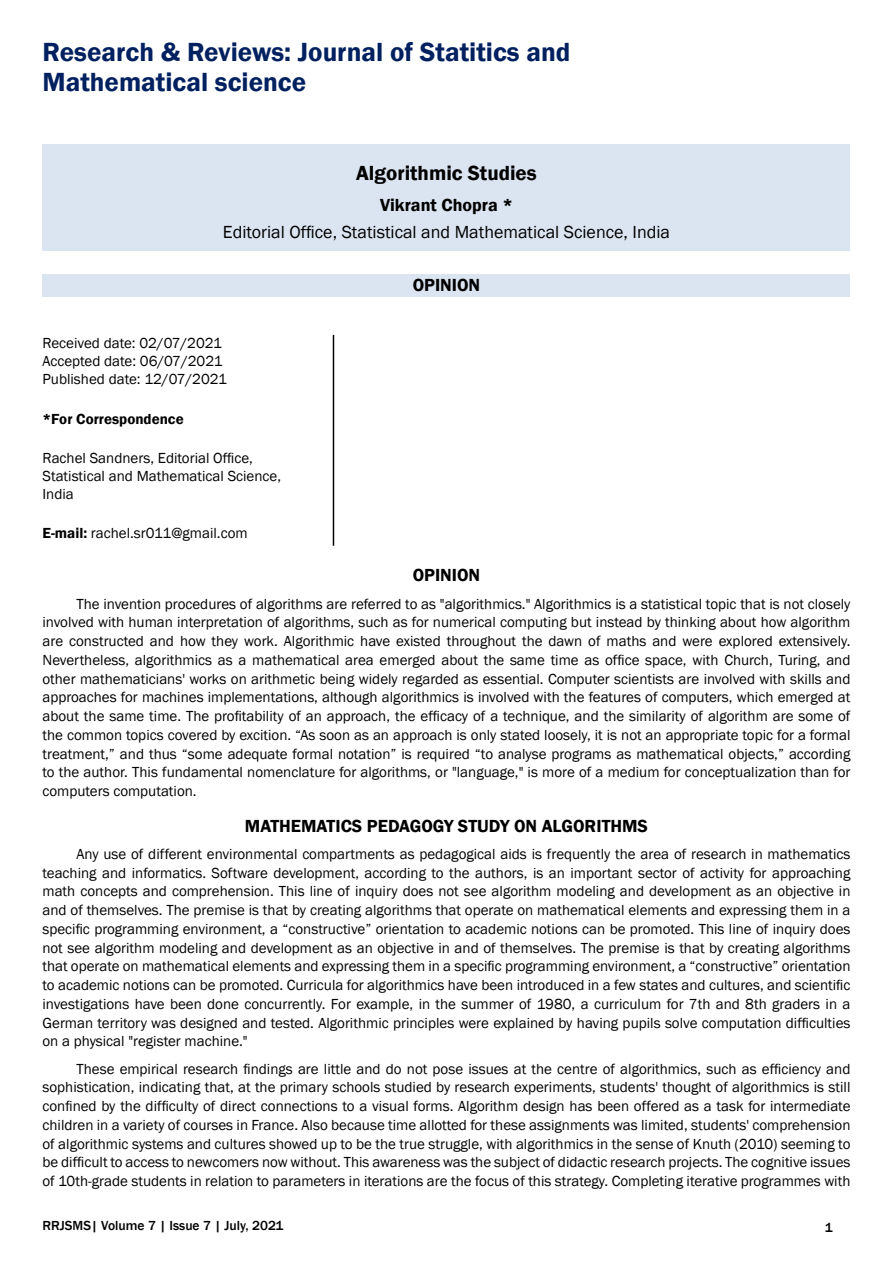
<style>
.page{position:relative;width:893px;height:1263px;background:#fff}
.page>*{position:absolute;margin:0;border:0;box-sizing:border-box;transform-origin:0 0}
.t1{font:600 27px/29.4px "Franklin Gothic";color:#002060}
.t2{font:600 21px "Franklin Gothic";color:#000}
.t3{font:600 18px "Franklin Gothic";color:#000}
.t4{font:18px "Franklin Gothic";color:#000}
.t5{font:15px/18.8px "Franklin Gothic";color:#000;text-align:justify}
.t6{font:600 15px "Franklin Gothic";color:#000}
.t7{font:500 13.5px "Franklin Gothic";color:#000}
.s1{font-weight:600}
</style>
<div class="page">
<div style="left:43px;top:144px;width:807px;height:107px;background:#dbe5f1"></div>
<div style="left:43px;top:274px;width:807px;height:23px;background:#dbe5f1"></div>
<hr style="left:333px;top:335px;width:1px;height:211px;background:#000">
<h1 class="t1" style="left:43px;top:38px;width:529px">Research &amp; Reviews: Journal of Statitics and<br>Mathematical science</h1>
<h2 class="t2" style="left:356px;top:160px;width:182px">Algorithmic Studies</h2>
<p class="t3" style="left:380px;top:194px;width:134px">Vikrant Chopra *</p>
<p class="t4" style="left:223px;top:221px;width:449px">Editorial Office, Statistical and Mathematical Science, India</p>
<p class="t3" style="left:413px;top:274px;width:69px">OPINION</p>
<p class="t5" style="left:43px;top:335px;width:186px;line-height:18px;text-align:left">Received date: 02/07/2021<br>Accepted date: 06/07/2021<br>Published date: 12/07/2021</p>
<p class="t6" style="left:43px;top:409px;width:143px">*For Correspondence</p>
<p class="t5" style="left:43px;top:449px;width:240px;line-height:18px;text-align:left">Rachel Sandners, Editorial Office,<br>Statistical and Mathematical Science,<br>India</p>
<p class="t5" style="left:43px;top:524px;width:207px"><span class="s1">E-mail:</span> rachel.sr011@gmail.com</p>
<p class="t3" style="left:413px;top:564px;width:69px">OPINION</p>
<p class="t5" style="left:43px;top:595px;width:809px;text-indent:34px">The invention procedures of algorithms are referred to as "algorithmics." Algorithmics is a statistical topic that is not closely involved with human interpretation of algorithms, such as for numerical computing but instead by thinking about how algorithm are constructed and how they work. Algorithmic have existed throughout the dawn of maths and were explored extensively.<br>Nevertheless, algorithmics as a mathematical area emerged about the same time as office space, with Church, Turing, and other mathematicians' works on arithmetic being widely regarded as essential. Computer scientists are involved with skills and approaches for machines implementations, although algorithmics is involved with the features of computers, which emerged at about the same time. The profitability of an approach, the efficacy of a technique, and the similarity of algorithm are some of the common topics covered by excition. “As soon as an approach is only stated loosely, it is not an appropriate topic for a formal treatment,” and thus “some adequate formal notation” is required “to analyse programs as mathematical objects,” according to the author. This fundamental nomenclature for algorithms, or "language," is more of a medium for conceptualization than for computers computation.</p>
<p class="t3" style="left:245px;top:814px;width:405px">MATHEMATICS PEDAGOGY STUDY ON ALGORITHMS</p>
<p class="t5" style="left:43px;top:845px;width:809px;text-indent:34px">Any use of different environmental compartments as pedagogical aids is frequently the area of research in mathematics teaching and informatics. Software development, according to the authors, is an important sector of activity for approaching math concepts and comprehension. This line of inquiry does not see algorithm modeling and development as an objective in and of themselves. The premise is that by creating algorithms that operate on mathematical elements and expressing them in a specific programming environment, a “constructive” orientation to academic notions can be promoted. This line of inquiry does not see algorithm modeling and development as an objective in and of themselves. The premise is that by creating algorithms that operate on mathematical elements and expressing them in a specific programming environment, a “constructive” orientation to academic notions can be promoted. Curricula for algorithmics have been introduced in a few states and cultures, and scientific investigations have been done concurrently. For example, in the summer of 1980, a curriculum for 7th and 8th graders in a German territory was designed and tested. Algorithmic principles were explained by having pupils solve computation difficulties on a physical "register machine."</p>
<p class="t5" style="left:43px;top:1060px;width:809px;text-indent:34px">These empirical research findings are little and do not pose issues at the centre of algorithmics, such as efficiency and sophistication, indicating that, at the primary schools studied by research experiments, students' thought of algorithmics is still confined by the difficulty of direct connections to a visual forms. Algorithm design has been offered as a task for intermediate children in a variety of courses in France. Also because time allotted for these assignments was limited, students' comprehension of algorithmic systems and cultures showed up to be the true struggle, with algorithmics in the sense of Knuth (2010) seeming to be difficult to access to newcomers now without. This awareness was the subject of didactic research projects. The cognitive issues of 10th-grade students in relation to parameters in iterations are the focus of this strategy. Completing iterative programmes with</p>
<p class="t7" style="left:43px;top:1217px;width:243px">RRJSMS| Volume 7 | Issue 7 | July, 2021</p>
<p class="t7" style="left:825px;top:1219px;width:9px">1</p>
</div>
